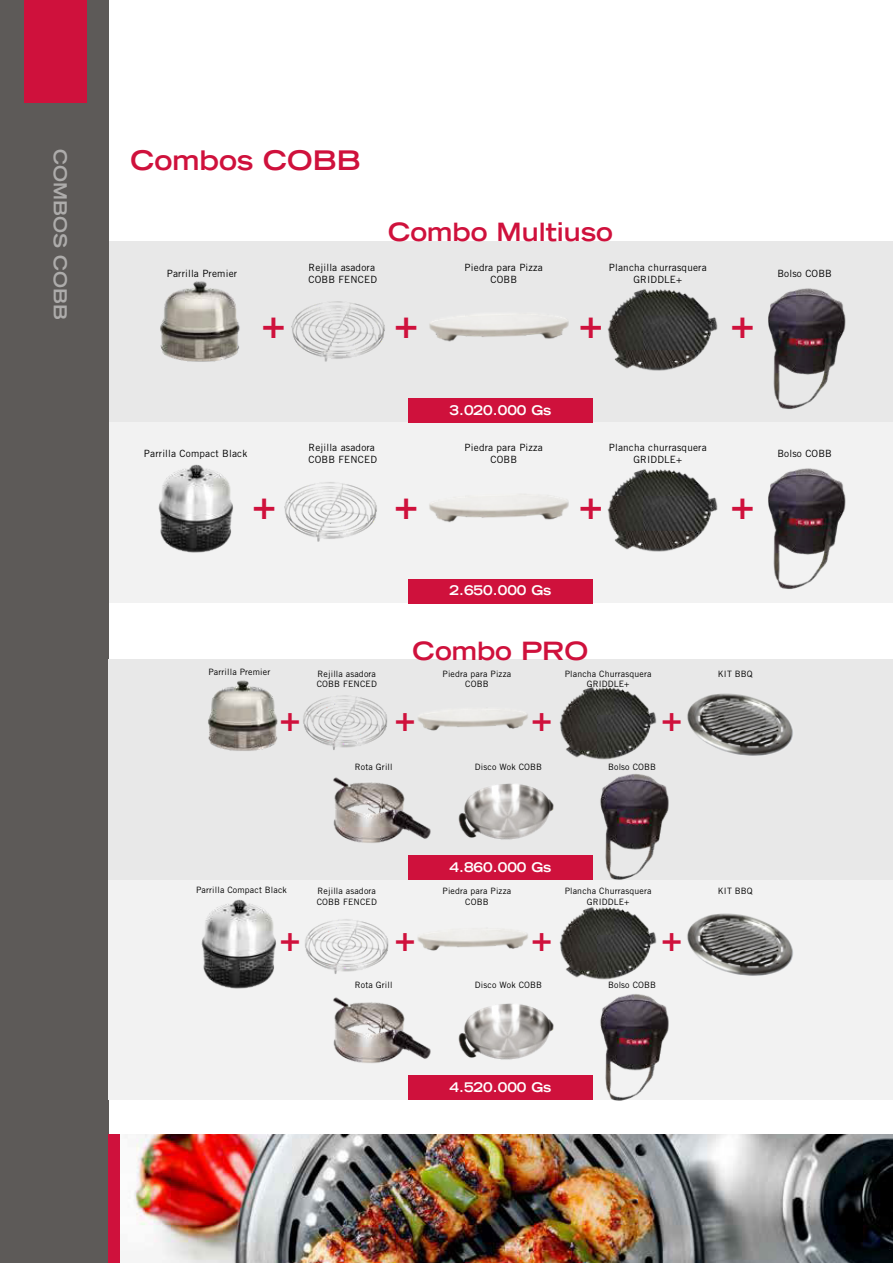
<style>
.page{position:relative;width:893px;height:1263px;background:#fff}
.page>*{position:absolute;margin:0;border:0;box-sizing:border-box;transform-origin:0 0}
.t1{font:700 expanded 40.35px "Trade Gothic LT Std";color:#cf113c}
.t2{font:700 expanded 35.4px "Trade Gothic LT Std";color:#cf113c}
.t3{font:700 expanded 27px "Trade Gothic LT Std";color:#cf113c}
.t4{font:700 expanded 25.2px "Trade Gothic LT Std";color:#cf113c}
.t5{font:700 expanded 18px "Trade Gothic LT Std";color:#fff}
.t6{font:700 expanded 13.35px "Trade Gothic LT Std";color:#fff}
.t7{font:9.9px/12px "Trade Gothic LT Std";letter-spacing:.02em;color:#000;text-align:center}
.t8{font:8.7px/10.5px "Trade Gothic LT Std";letter-spacing:.02em;color:#000;text-align:center}
</style>
<div class="page">
<div style="left:108px;top:422px;width:785px;height:181px;background:#f2f2f2"></div>
<div style="left:108px;top:241px;width:785px;height:181px;background:#e8e8e8"></div>
<img style="left:160px;top:281px;width:80px;height:81px">
<img style="left:429px;top:314px;width:140px;height:28px">
<img style="left:607px;top:289px;width:111px;height:82px">
<img style="left:158px;top:464px;width:75px;height:89px">
<div style="left:0;top:0;width:108px;height:1263px;background:#5d5a58"></div>
<div style="left:25px;top:0;width:62px;height:102px;background:#cf113c"></div>
<div style="left:108px;top:1134px;width:12px;height:129px;background:#cf113c"></div>
<img style="left:768px;top:288px;width:78px;height:121px">
<div style="left:408px;top:398px;width:185px;height:25px;background:#cf113c"></div>
<img style="left:429px;top:494px;width:140px;height:29px">
<img style="left:607px;top:469px;width:111px;height:83px">
<img style="left:768px;top:468px;width:78px;height:121px">
<div style="left:408px;top:579px;width:185px;height:24px;background:#cf113c"></div>
<img style="left:134px;top:1134px;width:759px;height:129px">
<img style="left:291px;top:301px;width:94px;height:61px">
<img style="left:284px;top:482px;width:93px;height:60px">
<div style="left:108px;top:880px;width:785px;height:220px;background:#f2f2f2"></div>
<img style="left:201px;top:899px;width:75px;height:90px">
<img style="left:417px;top:929px;width:111px;height:22px">
<img style="left:559px;top:907px;width:98px;height:71px">
<img style="left:590px;top:977px;width:79px;height:124px">
<img style="left:687px;top:913px;width:106px;height:63px">
<img style="left:333px;top:997px;width:98px;height:66px">
<img style="left:458px;top:1003px;width:96px;height:57px">
<div style="left:408px;top:1075px;width:185px;height:25px;background:#cf113c"></div>
<div style="left:108px;top:659px;width:785px;height:221px;background:#e8e8e8"></div>
<img style="left:208px;top:680px;width:70px;height:71px">
<img style="left:418px;top:712px;width:110px;height:19px">
<img style="left:559px;top:687px;width:98px;height:71px">
<img style="left:590px;top:757px;width:79px;height:123px">
<div style="left:408px;top:855px;width:185px;height:25px;background:#cf113c"></div>
<img style="left:687px;top:693px;width:106px;height:63px">
<img style="left:333px;top:777px;width:98px;height:66px">
<img style="left:458px;top:783px;width:96px;height:57px">
<img style="left:303px;top:695px;width:85px;height:55px">
<img style="left:305px;top:919px;width:84px;height:55px">
<h3 class="t5" style="left:72px;top:149px;width:172px;rotate:90deg">COMBOS COBB</h3>
<h3 class="t3" style="left:130px;top:143px;width:232px">Combos COBB</h3>
<h3 class="t4" style="left:388px;top:216px;width:226px">Combo Multiuso</h3>
<p class="t7" style="left:167px;top:267px;width:72px">Parrilla Premier</p>
<p class="t7" style="left:309px;top:261px;width:70px;text-align:left">Rejilla asadora<br>COBB FENCED</p>
<p class="t7" style="left:465px;top:261px;width:80px">Piedra para Pizza<br>COBB</p>
<p class="t7" style="left:609px;top:261px;width:99px">Plancha churrasquera<br>GRIDDLE+</p>
<p class="t7" style="left:777px;top:267px;width:56px">Bolso COBB</p>
<h1 class="t1" style="left:262px;top:297px;width:26px">+</h1>
<h1 class="t1" style="left:394px;top:297px;width:26px">+</h1>
<h1 class="t1" style="left:579px;top:297px;width:26px">+</h1>
<h1 class="t1" style="left:731px;top:297px;width:26px">+</h1>
<h3 class="t6" style="left:450px;top:401px;width:103px">3.020.000 Gs</h3>
<p class="t7" style="left:144px;top:447px;width:105px">Parrilla Compact Black</p>
<p class="t7" style="left:308px;top:441px;width:70px;text-align:left">Rejilla asadora<br>COBB FENCED</p>
<p class="t7" style="left:465px;top:441px;width:80px">Piedra para Pizza<br>COBB</p>
<p class="t7" style="left:609px;top:441px;width:99px">Plancha churrasquera<br>GRIDDLE+</p>
<p class="t7" style="left:777px;top:447px;width:56px">Bolso COBB</p>
<h1 class="t1" style="left:252px;top:478px;width:26px">+</h1>
<h1 class="t1" style="left:394px;top:478px;width:26px">+</h1>
<h1 class="t1" style="left:579px;top:478px;width:26px">+</h1>
<h1 class="t1" style="left:731px;top:478px;width:26px">+</h1>
<h3 class="t6" style="left:450px;top:582px;width:103px">2.650.000 Gs</h3>
<h3 class="t4" style="left:413px;top:634px;width:177px">Combo PRO</h3>
<p class="t8" style="left:208px;top:666px;width:63px">Parrilla Premier</p>
<p class="t8" style="left:317px;top:668px;width:62px;text-align:left">Rejilla asadora<br>COBB FENCED</p>
<p class="t8" style="left:442px;top:668px;width:70px">Piedra para Pizza<br>COBB</p>
<p class="t8" style="left:565px;top:668px;width:88px">Plancha Churrasquera<br>GRIDDLE+</p>
<p class="t8" style="left:718px;top:668px;width:36px">KIT BBQ</p>
<h2 class="t2" style="left:280px;top:695px;width:23px">+</h2>
<h2 class="t2" style="left:394px;top:695px;width:23px">+</h2>
<h2 class="t2" style="left:531px;top:695px;width:23px">+</h2>
<h2 class="t2" style="left:661px;top:695px;width:23px">+</h2>
<p class="t8" style="left:355px;top:761px;width:39px">Rota Grill</p>
<p class="t8" style="left:475px;top:761px;width:69px">Disco Wok COBB</p>
<p class="t8" style="left:608px;top:761px;width:49px">Bolso COBB</p>
<h3 class="t6" style="left:450px;top:858px;width:103px">4.860.000 Gs</h3>
<p class="t8" style="left:196px;top:884px;width:92px">Parrilla Compact Black</p>
<p class="t8" style="left:317px;top:886px;width:62px;text-align:left">Rejilla asadora<br>COBB FENCED</p>
<p class="t8" style="left:442px;top:886px;width:70px">Piedra para Pizza<br>COBB</p>
<p class="t8" style="left:565px;top:886px;width:88px">Plancha Churrasquera<br>GRIDDLE+</p>
<p class="t8" style="left:718px;top:886px;width:36px">KIT BBQ</p>
<h2 class="t2" style="left:280px;top:915px;width:23px">+</h2>
<h2 class="t2" style="left:394px;top:915px;width:23px">+</h2>
<h2 class="t2" style="left:531px;top:915px;width:23px">+</h2>
<h2 class="t2" style="left:661px;top:915px;width:23px">+</h2>
<p class="t8" style="left:355px;top:979px;width:39px">Rota Grill</p>
<p class="t8" style="left:475px;top:979px;width:69px">Disco Wok COBB</p>
<p class="t8" style="left:608px;top:979px;width:49px">Bolso COBB</p>
<h3 class="t6" style="left:450px;top:1078px;width:103px">4.520.000 Gs</h3>
</div>
